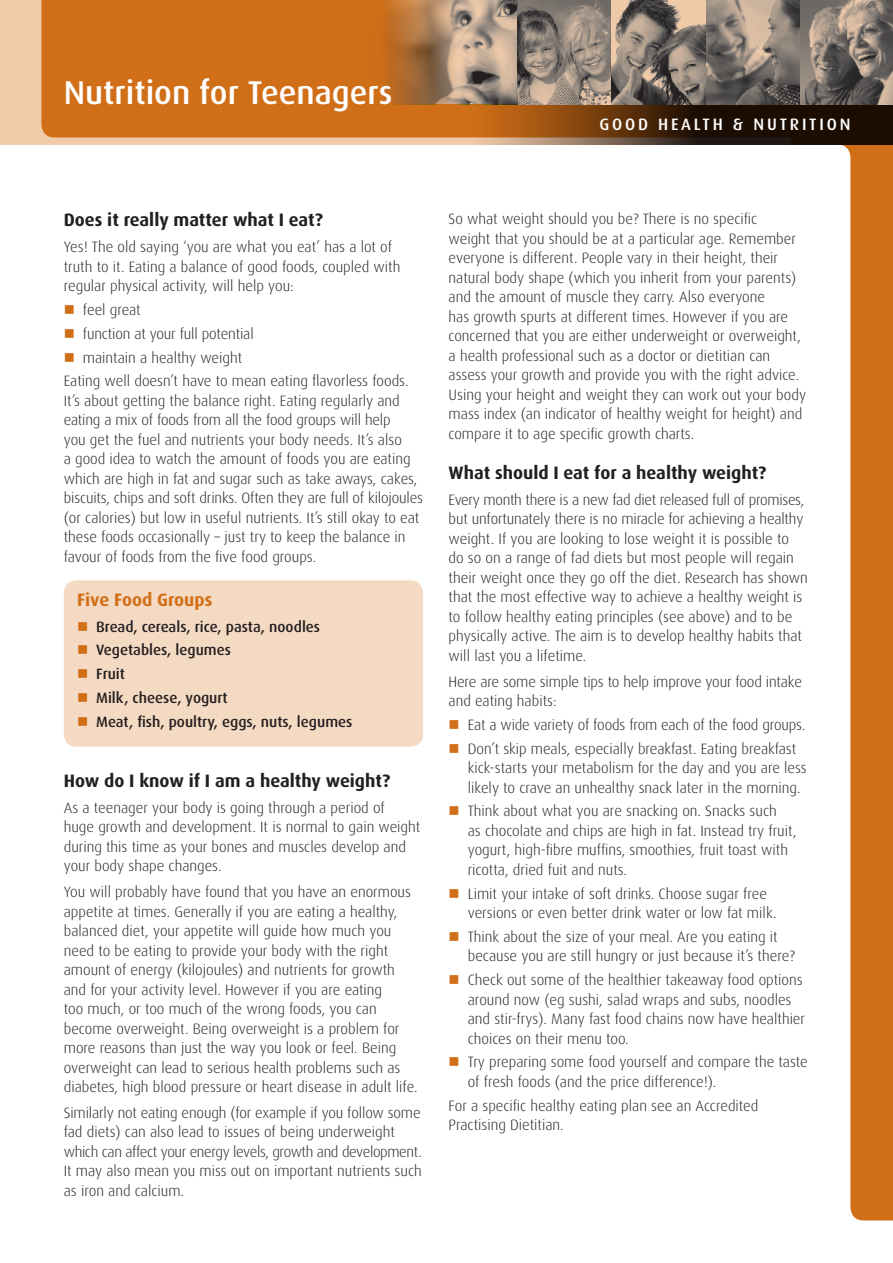
<style>
.page{position:relative;width:893px;height:1263px;background:#fff}
.page>*{position:absolute;margin:0;border:0;box-sizing:border-box;transform-origin:0 0}
.t1{font:500 33px "Dax";color:#fff}
.t2{font:700 18px "Dax";color:#231f20}
.t3{font:700 18px "Dax";color:#d06f18}
.t4{font:500 16.5px "Dax";letter-spacing:.17em;color:#fff}
.t5{font:300 15px/19.5px "Dax";color:#231f20}
.t6{font:500 15px/23.7px "Dax";color:#231f20}
</style>
<div class="page">
<div style="left:0;top:0;width:893px;height:145px;background:#f1caa9"></div>
<svg style="left:841px;top:145px;width:52px;height:1075px;fill:#d06f18"></svg>
<div style="left:41px;top:0;width:393px;height:137px;background:#d06f18"></div>
<svg style="left:434px;top:104px;width:459px;height:41px;background:#5d3716"></svg>
<img style="left:799px;top:0;width:94px;height:104px">
<svg style="left:705px;top:0;width:94px;height:104px;background:#83786f"></svg>
<svg style="left:517px;top:0;width:94px;height:104px;background:#8e8278"></svg>
<svg style="left:364px;top:0;width:153px;height:104px;background:#b2845b"></svg>
<svg style="left:611px;top:0;width:94px;height:104px;background:#877a6f"></svg>
<div style="left:64px;top:580px;width:359px;height:167px;background:#f5dac3;border-radius:13px"></div>
<h1 class="t1" style="left:64px;top:74px;width:330px">Nutrition for Teenagers</h1>
<p class="t4" style="left:600px;top:115px;width:252px">GOOD HEALTH &amp; NUTRITION</p>
<p class="t2" style="left:64px;top:210px;width:261px">Does it really matter what I eat?</p>
<p class="t5" style="left:64px;top:238px;width:338px">Yes! The old saying ‘you are what you eat’ has a lot of truth to it. Eating a balance of good foods, coupled with regular physical activity, will help you:</p>
<p class="t5" style="left:83px;top:300px;width:59px">feel great</p>
<p class="t5" style="left:83px;top:324px;width:172px">function at your full potential</p>
<p class="t5" style="left:83px;top:348px;width:161px">maintain a healthy weight</p>
<p class="t5" style="left:64px;top:372px;width:346px">Eating well doesn’t have to mean eating flavorless foods.</p>
<p class="t5" style="left:64px;top:391px;width:361px">It’s about getting the balance right. Eating regularly and eating a mix of foods from all the food groups will help<br>you get the fuel and nutrients your body needs. It’s also<br>a good idea to watch the amount of foods you are eating which are high in fat and sugar such as take aways, cakes, biscuits, chips and soft drinks. Often they are full of kilojoules (or calories) but low in useful nutrients. It’s still okay to eat these foods occasionally – just try to keep the balance in favour of foods from the five food groups.</p>
<p class="t3" style="left:77px;top:589px;width:137px">Five Food Groups</p>
<p class="t6" style="left:96px;top:615px;width:258px">Bread, cereals, rice, pasta, noodles<br>Vegetables, legumes<br>Fruit<br>Milk, cheese, yogurt<br>Meat, fish, poultry, eggs, nuts, legumes</p>
<p class="t2" style="left:64px;top:770px;width:328px">How do I know if I am a healthy weight?</p>
<p class="t5" style="left:64px;top:798px;width:358px">As a teenager your body is going through a period of<br>huge growth and development. It is normal to gain weight during this time as your bones and muscles develop and your body shape changes.</p>
<p class="t5" style="left:64px;top:882px;width:355px">You will probably have found that you have an enormous appetite at times. Generally if you are eating a healthy, balanced diet, your appetite will guide how much you need to be eating to provide your body with the right amount of energy (kilojoules) and nutrients for growth and for your activity level. However if you are eating<br>too much, or too much of the wrong foods, you can become overweight. Being overweight is a problem for more reasons than just the way you look or feel. Being overweight can lead to serious health problems such as diabetes, high blood pressure or heart disease in adult life.</p>
<p class="t5" style="left:64px;top:1103px;width:360px">Similarly not eating enough (for example if you follow some fad diets) can also lead to issues of being underweight which can affect your energy levels, growth and development.<br>It may also mean you miss out on important nutrients such as iron and calcium.</p>
<p class="t5" style="left:449px;top:209px;width:359px">So what weight should you be? There is no specific<br>weight that you should be at a particular age. Remember everyone is different. People vary in their height, their natural body shape (which you inherit from your parents) and the amount of muscle they carry. Also everyone<br>has growth spurts at different times. However if you are concerned that you are either underweight or overweight, a health professional such as a doctor or dietitian can assess your growth and provide you with the right advice.<br>Using your height and weight they can work out your body mass index (an indicator of healthy weight for height) and compare it to age specific growth charts.</p>
<p class="t2" style="left:449px;top:462px;width:319px">What should I eat for a healthy weight?</p>
<p class="t5" style="left:449px;top:490px;width:361px">Every month there is a new fad diet released full of promises, but unfortunately there is no miracle for achieving a healthy weight. If you are looking to lose weight it is possible to<br>do so on a range of fad diets but most people will regain their weight once they go off the diet. Research has shown that the most effective way to achieve a healthy weight is to follow healthy eating principles (see above) and to be physically active. The aim is to develop healthy habits that will last you a lifetime.</p>
<p class="t5" style="left:449px;top:672px;width:355px">Here are some simple tips to help improve your food intake and eating habits:</p>
<p class="t5" style="left:468px;top:713px;width:339px;line-height:23.7px">Eat a wide variety of foods from each of the food groups.<br>Don’t skip meals, especially breakfast. Eating breakfast</p>
<p class="t5" style="left:468px;top:758px;width:340px">kick-starts your metabolism for the day and you are less likely to crave an unhealthy snack later in the morning.</p>
<p class="t5" style="left:468px;top:802px;width:330px">Think about what you are snacking on. Snacks such<br>as chocolate and chips are high in fat. Instead try fruit, yogurt, high-fibre muffins, smoothies, fruit toast with ricotta, dried fuit and nuts.</p>
<p class="t5" style="left:468px;top:884px;width:310px">Limit your intake of soft drinks. Choose sugar free versions or even better drink water or low fat milk.</p>
<p class="t5" style="left:468px;top:927px;width:329px">Think about the size of your meal. Are you eating it because you are still hungry or just because it’s there?</p>
<p class="t5" style="left:468px;top:970px;width:339px">Check out some of the healthier takeaway food options around now (eg sushi, salad wraps and subs, noodles and stir-frys). Many fast food chains now have healthier choices on their menu too.</p>
<p class="t5" style="left:468px;top:1053px;width:342px">Try preparing some food yourself and compare the taste of fresh foods (and the price difference!).</p>
<p class="t5" style="left:449px;top:1096px;width:311px">For a specific healthy eating plan see an Accredited<br>Practising Dietitian.</p>
</div>
